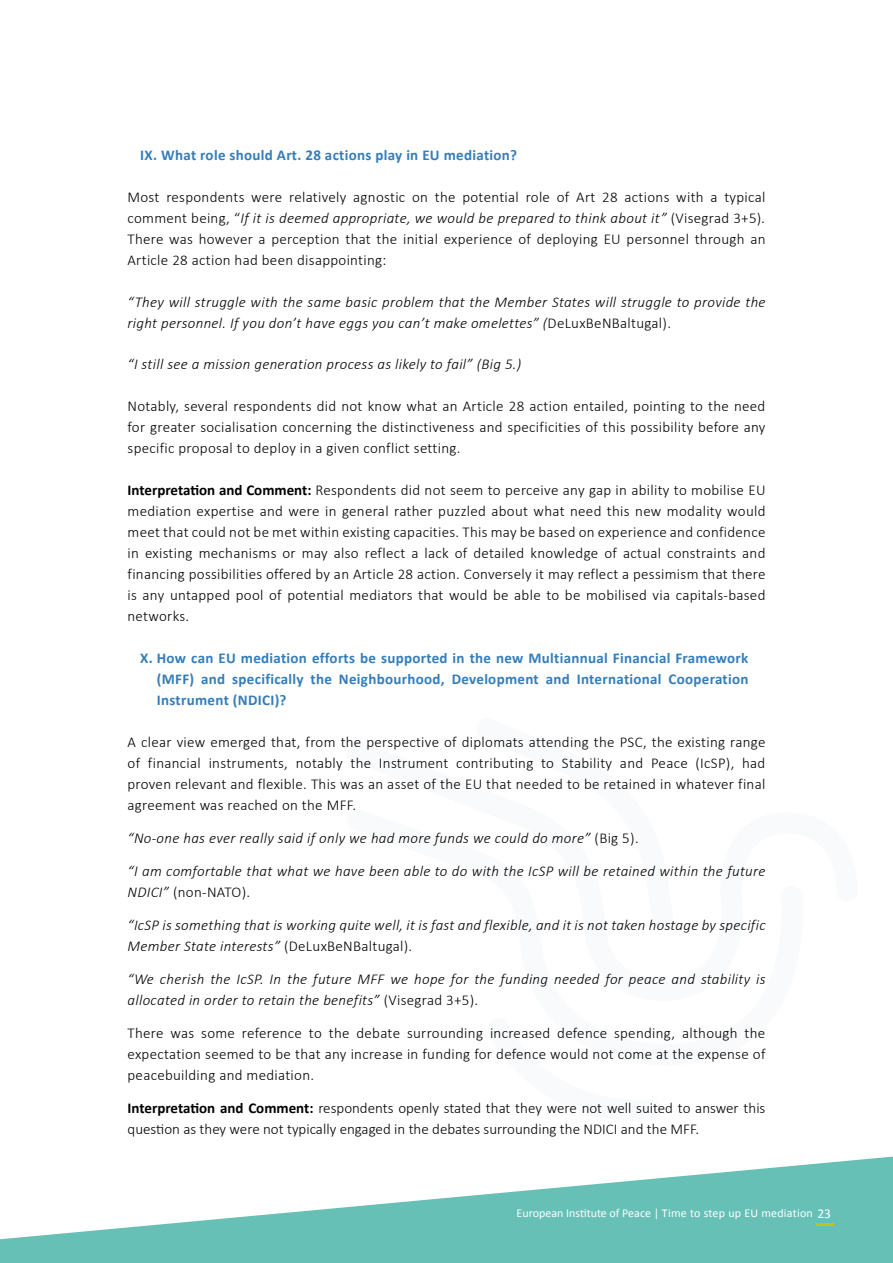
<style>
.page{position:relative;width:893px;height:1263px;background:#fff}
.page>*{position:absolute;margin:0;border:0;box-sizing:border-box;transform-origin:0 0}
.Corpo_A_A{font:300 15px/21px "Calibri";letter-spacing:.02em;color:#000;text-align:justify}
.Corpo_A_A-2{font:italic 300 15px/21px "Calibri";letter-spacing:.02em;color:#000}
.List_Paragraph{font:700 15px/21px "Calibri";letter-spacing:.02em;color:#337dbb;text-align:justify}
.Corpo_A_A-3{font:300 15px/21px "Calibri";color:#000}
.Corpo_A_A-4{font:700 15px "Calibri";letter-spacing:.02em;color:#337dbb}
.t1{font:12px "Calibri";color:#fff}
.s1{font-style:italic}
.s2{font-style:normal}
.s3{font-weight:700}
.s4{font-size:13.5px}
</style>
<div class="page">
<svg style="left:74px;top:1156px;width:819px;height:107px;fill:#66c0b6"></svg>
<svg style="left:0;top:1232px;width:74px;height:31px;background:#78c7bf"></svg>
<svg style="left:816px;top:1224px;width:17px;height:2px"></svg>
<p class="Corpo_A_A-4" style="left:140px;top:146px;width:378px">IX. What role should Art. 28 actions play in EU mediation?</p>
<p class="Corpo_A_A" style="left:128px;top:186px;width:639px">Most respondents were relatively agnostic on the potential role of Art 28 actions with a typical comment being, “<span class="s1">If it is deemed appropriate, we would be prepared to think about it”</span> (Visegrad 3+5)<span class="s1">.<br></span>There was however a perception that the initial experience of deploying EU personnel through an Article 28 action had been disappointing:</p>
<p class="Corpo_A_A-2" style="left:128px;top:291px;width:640px">“They will struggle with the same basic problem that the Member States will struggle to provide the right personnel. If you don’t have eggs you can’t make omelettes” (<span class="s2">DeLuxBeNBaltugal).</span></p>
<p class="Corpo_A_A-2" style="left:128px;top:353px;width:395px">“I still see a mission generation process as likely to fail” (Big 5.)</p>
<p class="Corpo_A_A" style="left:128px;top:395px;width:639px">Notably, several respondents did not know what an Article 28 action entailed, pointing to the need for greater socialisation concerning the distinctiveness and specificities of this possibility before any specific proposal to deploy in a given conflict setting.</p>
<p class="Corpo_A_A" style="left:128px;top:479px;width:639px"><span class="s3">Interpretation and Comment:</span> Respondents did not seem to perceive any gap in ability to mobilise EU mediation expertise and were in general rather puzzled about what need this new modality would meet that could not be met within existing capacities. This may be based on experience and confidence in existing mechanisms or may also reflect a lack of detailed knowledge of actual constraints and financing possibilities offered by an Article 28 action. Conversely it may reflect a pessimism that there is any untapped pool of potential mediators that would be able to be mobilised via capitals-based networks.</p>
<p class="List_Paragraph" style="left:157px;top:647px;width:593px;text-indent:-17px">X. How can EU mediation efforts be supported in the new Multiannual Financial Framework (MFF) and specifically the Neighbourhood, Development and International Cooperation Instrument (NDICI)?</p>
<p class="Corpo_A_A" style="left:128px;top:731px;width:639px">A clear view emerged that, from the perspective of diplomats attending the PSC, the existing range of financial instruments, notably the Instrument contributing to Stability and Peace (IcSP), had proven relevant and flexible. This was an asset of the EU that needed to be retained in whatever final agreement was reached on the MFF.</p>
<p class="Corpo_A_A-2" style="left:128px;top:827px;width:513px">“No-one has ever really said if only we had more funds we could do more” <span class="s2">(Big 5).</span></p>
<p class="Corpo_A_A-2" style="left:128px;top:860px;width:640px">“I am comfortable that what we have been able to do with the IcSP will be retained within the future<br>NDICI” <span class="s2">(non-NATO).</span></p>
<p class="Corpo_A_A-2" style="left:128px;top:914px;width:640px">“IcSP is something that is working quite well, it is fast and flexible, and it is not taken hostage by specific<br>Member State interests” <span class="s2">(DeLuxBeNBaltugal).</span></p>
<p class="Corpo_A_A-2" style="left:128px;top:968px;width:640px">“We cherish the IcSP. In the future MFF we hope for the funding needed for peace and stability is allocated in order to retain the benefits” <span class="s2">(Visegrad 3+5).</span></p>
<p class="Corpo_A_A" style="left:128px;top:1022px;width:639px">There was some reference to the debate surrounding increased defence spending, although the expectation seemed to be that any increase in funding for defence would not come at the expense of peacebuilding and mediation.</p>
<p class="Corpo_A_A-3" style="left:128px;top:1097px;width:639px"><span class="s3">Interpretation and Comment:</span> respondents openly stated that they were not well suited to answer this question as they were not typically engaged in the debates surrounding the NDICI and the MFF.</p>
<p class="t1" style="left:517px;top:1205px;width:316px">European Institute of Peace | Time to step up EU mediation <span class="s4">23</span></p>
</div>
